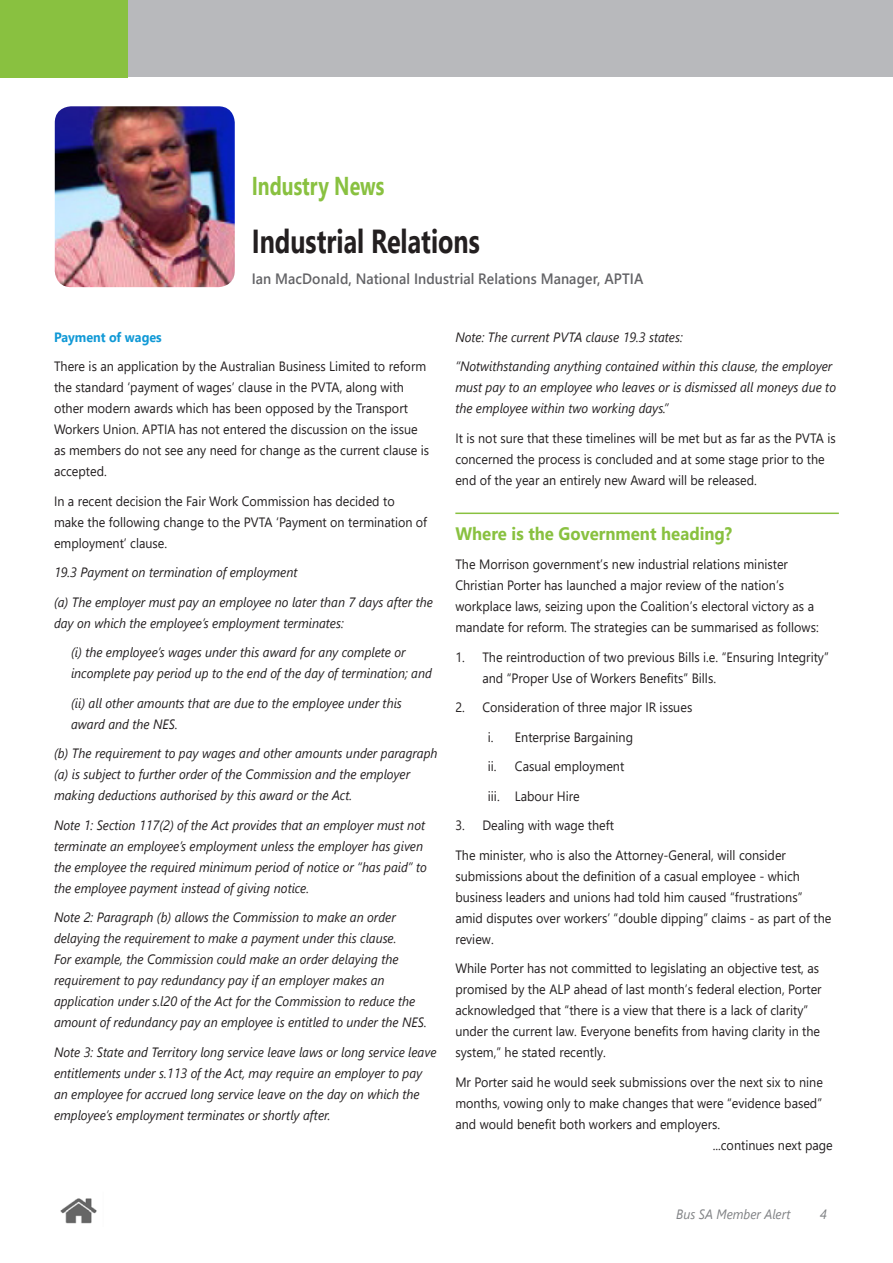
<style>
.page{position:relative;width:893px;height:1263px;background:#fff}
.page>*{position:absolute;margin:0;border:0;box-sizing:border-box;transform-origin:0 0}
.Main_page_header{font:700 33.15px "Segoe UI";color:#231f20;scale:.76 1}
.Main_head_page_topic{font:700 25.8px "Segoe UI";color:#89c140;scale:.76 1}
.Article_header{font:700 18px "Segoe UI";color:#89c140;scale:.93 1}
.Main_head_name_of_pe{font:600 15px "Segoe UI";letter-spacing:.005em;color:#636366;scale:.93 1}
.t1{font:13.5px/21px "Segoe UI";color:#231f20;scale:.93 1}
.t2{font:italic 13.5px/21px "Segoe UI";color:#231f20;scale:.93 1}
.t3{font:italic 13.5px "Segoe UI";color:#808285;scale:.93 1}
.In_story_header{font:700 13.5px "Segoe UI";color:#1199d6;scale:.93 1}
</style>
<div class="page">
<img style="left:60px;top:1198px;width:37px;height:26px">
<div style="left:128px;top:0;width:765px;height:77px;background:#b8b9bc"></div>
<div style="left:0;top:0;width:128px;height:77px;background:#89c140"></div>
<hr style="left:455px;top:512px;width:384px;height:2px;background:#89c140">
<img style="left:55px;top:106px;width:180px;height:181px">
<p class="Main_head_page_topic" style="left:252px;top:161px;width:176px">Industry News</p>
<p class="Main_page_header" style="left:252px;top:210px;width:301px">Industrial Relations</p>
<p class="Main_head_name_of_pe" style="left:252px;top:265px;width:423px">Ian MacDonald, National Industrial Relations Manager, APTIA</p>
<p class="In_story_header" style="left:54px;top:324px;width:117px">Payment of wages</p>
<p class="t1" style="left:54px;top:355px;width:405px">There is an application by the Australian Business Limited to reform the standard ‘payment of wages’ clause in the PVTA, along with other modern awards which has been opposed by the Transport Workers Union. APTIA has not entered the discussion on the issue as members do not see any need for change as the current clause is accepted.</p>
<p class="t1" style="left:54px;top:489px;width:403px">In a recent decision the Fair Work Commission has decided to make the following change to the PVTA ‘Payment on termination of employment’ clause.</p>
<p class="t2" style="left:54px;top:560px;width:263px">19.3 Payment on termination of employment</p>
<p class="t2" style="left:54px;top:589px;width:409px">(a) The employer must pay an employee no later than 7 days after the day on which the employee’s employment terminates:</p>
<p class="t2" style="left:71px;top:640px;width:390px">(i) the employee’s wages under this award for any complete or incomplete pay period up to the end of the day of termination; and</p>
<p class="t2" style="left:71px;top:690px;width:357px">(ii) all other amounts that are due to the employee under this award and the NES.</p>
<p class="t2" style="left:54px;top:741px;width:414px">(b) The requirement to pay wages and other amounts under paragraph (a) is subject to further order of the Commission and the employer making deductions authorised by this award or the Act.</p>
<p class="t2" style="left:54px;top:812px;width:402px">Note 1: Section 117(2) of the Act provides that an employer must not terminate an employee’s employment unless the employer has given the employee the required minimum period of notice or “has paid” to the employee payment instead of giving notice.</p>
<p class="t2" style="left:54px;top:905px;width:402px">Note 2: Paragraph (b) allows the Commission to make an order delaying the requirement to make a payment under this clause.<br>For example, the Commission could make an order delaying the requirement to pay redundancy pay if an employer makes an application under s.l20 of the Act for the Commission to reduce the amount of redundancy pay an employee is entitled to under the NES.</p>
<p class="t2" style="left:54px;top:1039px;width:413px">Note 3: State and Territory long service leave laws or long service leave entitlements under s.113 of the Act, may require an employer to pay an employee for accrued long service leave on the day on which the employee’s employment terminates or shortly after.</p>
<p class="t2" style="left:455px;top:324px;width:246px">Note: The current PVTA clause 19.3 states:</p>
<p class="t2" style="left:455px;top:354px;width:411px">“Notwithstanding anything contained within this clause, the employer must pay to an employee who leaves or is dismissed all moneys due to the employee within two working days.”</p>
<p class="t1" style="left:455px;top:426px;width:411px">It is not sure that these timelines will be met but as far as the PVTA is concerned the process is concluded and at some stage prior to the end of the year an entirely new Award will be released.</p>
<p class="Article_header" style="left:455px;top:516px;width:299px">Where is the Government heading?</p>
<p class="t1" style="left:455px;top:553px;width:392px">The Morrison government’s new industrial relations minister Christian Porter has launched a major review of the nation’s workplace laws, seizing upon the Coalition’s electoral victory as a mandate for reform. The strategies can be summarised as follows:</p>
<p class="t1" style="left:482px;top:645px;width:374px;text-indent:-27px">1. The reintroduction of two previous Bills i.e. “Ensuring Integrity” and “Proper Use of Workers Benefits” Bills.</p>
<p class="t1" style="left:455px;top:696px;width:256px">2. Consideration of three major IR issues</p>
<p class="t1" style="left:488px;top:725px;width:158px">i. Enterprise Bargaining</p>
<p class="t1" style="left:488px;top:755px;width:148px">ii. Casual employment</p>
<p class="t1" style="left:488px;top:784px;width:100px">iii. Labour Hire</p>
<p class="t1" style="left:455px;top:814px;width:172px">3. Dealing with wage theft</p>
<p class="t1" style="left:455px;top:843px;width:406px">The minister, who is also the Attorney-General, will consider submissions about the definition of a casual employee - which business leaders and unions had told him caused “frustrations” amid disputes over workers’ “double dipping” claims - as part of the review.</p>
<p class="t1" style="left:455px;top:957px;width:395px">While Porter has not committed to legislating an objective test, as promised by the ALP ahead of last month’s federal election, Porter acknowledged that “there is a view that there is a lack of clarity” under the current law. Everyone benefits from having clarity in the system,” he stated recently.</p>
<p class="t1" style="left:455px;top:1070px;width:397px">Mr Porter said he would seek submissions over the next six to nine</p>
<p class="t1" style="left:455px;top:1091px;width:396px">months, vowing only to make changes that were “evidence based”</p>
<p class="t1" style="left:455px;top:1112px;width:286px">and would benefit both workers and employers.</p>
<p class="t1" style="left:713px;top:1133px;width:131px">...continues next page</p>
<p class="t3" style="left:676px;top:1201px;width:124px">Bus SA Member Alert</p>
<p class="t3" style="left:820px;top:1201px;width:9px">4</p>
</div>
